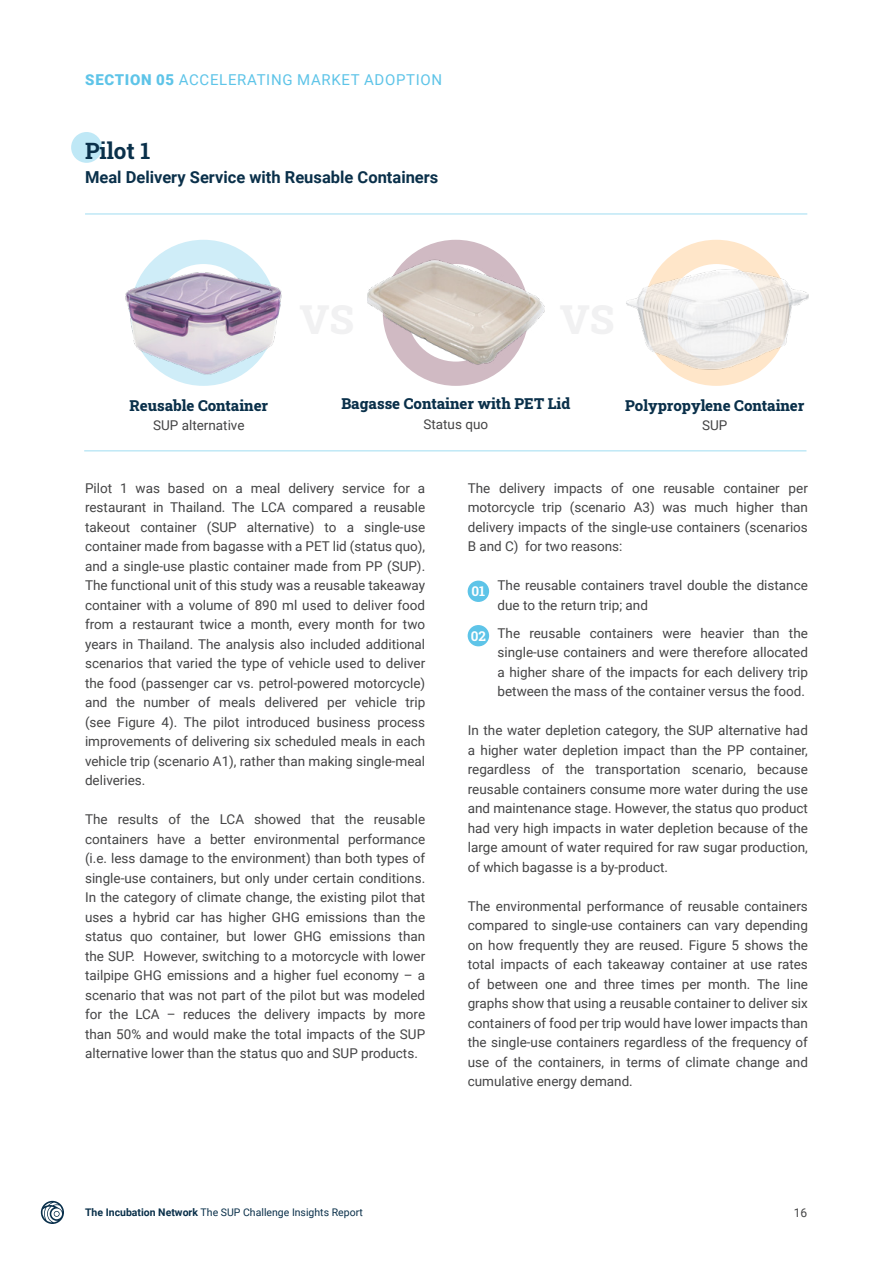
<style>
.page{position:relative;width:893px;height:1263px;background:#fff}
.page>*{position:absolute;margin:0;border:0;box-sizing:border-box;transform-origin:0 0}
.t1{font:700 22.5px "Roboto Slab";color:#0a304a}
.t2{font:700 16.5px "Roboto";color:#0a304a}
.t3{font:800 15px "Roboto Slab";color:#0a304a}
.t4{font:15px "Roboto";letter-spacing:.045em;color:#5ec4e8}
.t5{font:13.5px/19.5px "Roboto";color:#444445;text-align:justify}
.t6{font:700 13.5px "Roboto Slab";color:#fff}
.t7{font:12px "Roboto";color:#444445}
.t8{font:10.5px "Roboto";color:#0a304a}
.s1{font-weight:900}
.s2{font-weight:700}
</style>
<div class="page">
<div style="left:468px;top:581px;width:21px;height:21px;background:#5ec4e8;border-radius:50%"></div>
<div style="left:468px;top:625px;width:21px;height:21px;background:#5ec4e8;border-radius:50%"></div>
<div style="left:71px;top:132px;width:31px;height:31px;background:#bfe8f6;border-radius:50%"></div>
<div style="left:130px;top:240px;width:146px;height:146px;border:24px solid #cfedf8;border-radius:50%"></div>
<div style="left:643px;top:240px;width:146px;height:146px;border:24px solid #ffe6c9;border-radius:50%"></div>
<hr style="left:85px;top:213px;width:722px;height:2px;background:#bfe8f6">
<hr style="left:84px;top:450px;width:722px;height:1px;background:#bfe8f6">
<img style="left:125px;top:266px;width:157px;height:117px">
<img style="left:626px;top:248px;width:183px;height:130px">
<div style="left:383px;top:240px;width:146px;height:146px;border:24px solid #d0bac3;border-radius:50%"></div>
<img style="left:367px;top:256px;width:177px;height:113px">
<svg style="left:41px;top:1201px;width:23px;height:23px"></svg>
<p class="t4" style="left:85px;top:69px;width:358px"><span class="s1">SECTION 05</span> ACCELERATING MARKET ADOPTION</p>
<h1 class="t1" style="left:85px;top:135px;width:67px">Pilot 1</h1>
<p class="t2" style="left:85px;top:165px;width:355px">Meal Delivery Service with Reusable Containers</p>
<p class="t3" style="left:129px;top:395px;width:140px">Reusable Container</p>
<p class="t5" style="left:153px;top:415px;width:93px">SUP alternative</p>
<p class="t3" style="left:341px;top:393px;width:230px">Bagasse Container with PET Lid</p>
<p class="t5" style="left:423px;top:413px;width:66px">Status quo</p>
<p class="t3" style="left:625px;top:395px;width:181px">Polypropylene Container</p>
<p class="t5" style="left:702px;top:415px;width:27px">SUP</p>
<p class="t5" style="left:85px;top:478px;width:342px">Pilot 1 was based on a meal delivery service for a restaurant in Thailand. The LCA compared a reusable takeout container (SUP alternative) to a single-use container made from bagasse with a PET lid (status quo), and a single-use plastic container made from PP (SUP).<br>The functional unit of this study was a reusable takeaway container with a volume of 890 ml used to deliver food from a restaurant twice a month, every month for two years in Thailand. The analysis also included additional scenarios that varied the type of vehicle used to deliver the food (passenger car vs. petrol-powered motorcycle) and the number of meals delivered per vehicle trip (see Figure 4). The pilot introduced business process improvements of delivering six scheduled meals in each vehicle trip (scenario A1), rather than making single-meal deliveries.</p>
<p class="t5" style="left:85px;top:809px;width:342px">The results of the LCA showed that the reusable containers have a better environmental performance (i.e. less damage to the environment) than both types of single-use containers, but only under certain conditions.<br>In the category of climate change, the existing pilot that uses a hybrid car has higher GHG emissions than the status quo container, but lower GHG emissions than the SUP. However, switching to a motorcycle with lower tailpipe GHG emissions and a higher fuel economy – a scenario that was not part of the pilot but was modeled for the LCA – reduces the delivery impacts by more than 50% and would make the total impacts of the SUP alternative lower than the status quo and SUP products.</p>
<p class="t5" style="left:468px;top:477px;width:342px">The delivery impacts of one reusable container per motorcycle trip (scenario A3) was much higher than delivery impacts of the single-use containers (scenarios B and C) for two reasons:</p>
<p class="t5" style="left:497px;top:575px;width:312px">The reusable containers travel double the distance due to the return trip; and</p>
<p class="t5" style="left:497px;top:622px;width:312px">The reusable containers were heavier than the single-use containers and were therefore allocated a higher share of the impacts for each delivery trip between the mass of the container versus the food.</p>
<p class="t5" style="left:468px;top:720px;width:342px">In the water depletion category, the SUP alternative had a higher water depletion impact than the PP container, regardless of the transportation scenario, because reusable containers consume more water during the use and maintenance stage. However, the status quo product had very high impacts in water depletion because of the large amount of water required for raw sugar production, of which bagasse is a by-product.</p>
<p class="t5" style="left:468px;top:895px;width:342px">The environmental performance of reusable containers compared to single-use containers can vary depending on how frequently they are reused. Figure 5 shows the total impacts of each takeaway container at use rates of between one and three times per month. The line graphs show that using a reusable container to deliver six containers of food per trip would have lower impacts than the single-use containers regardless of the frequency of use of the containers, in terms of climate change and cumulative energy demand.</p>
<p class="t6" style="left:471px;top:582px;width:15px">01</p>
<p class="t6" style="left:471px;top:626px;width:17px">02</p>
<p class="t8" style="left:85px;top:1205px;width:279px"><span class="s2">The Incubation Network</span> The SUP Challenge Insights Report</p>
<p class="t7" style="left:794px;top:1204px;width:15px">16</p>
</div>
